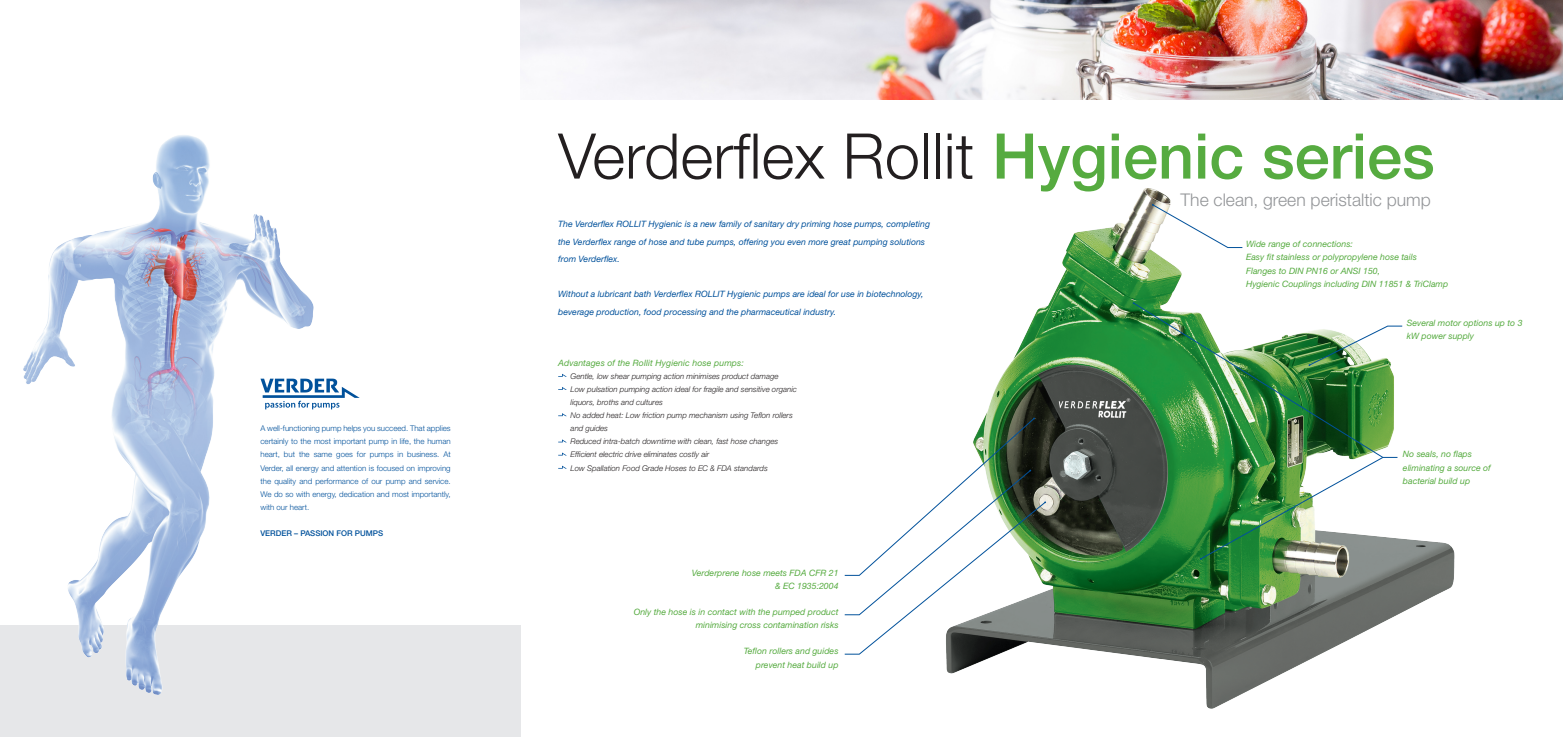
<style>
.page{position:relative;width:1563px;height:737px;background:#fff}
.page>*{position:absolute;margin:0;border:0;box-sizing:border-box;transform-origin:0 0}
.t1{font:300 63px "Helvetica Neue LT Std";letter-spacing:.005em;color:#231f20}
._01_Title{font:300 17.5px "Helvetica Neue LT Std";color:#939598}
._01_Title-2{font:italic 8.75px/13.1px "Helvetica Neue LT Std";color:#56ab40}
._03_Intro{font:italic 8.75px/17.5px "Helvetica Neue LT Std";color:#01519b}
._01_Title-3{font:italic 300 7.88px "Helvetica Neue LT Std";color:#231f20}
._04_Pompeigenschappe{font:300 7.88px/13.1px "Helvetica Neue LT Std";color:#01519b;text-align:justify}
._04_Pompeigenschappe-2{font:500 7.88px "Helvetica Neue LT Std";color:#01519b}
.s1{font-weight:500;color:#56ab40}
</style>
<div class="page">
<div style="left:0;top:625px;width:521px;height:112px;background:#e6e7e9"></div>
<img style="left:23px;top:135px;width:291px;height:560px">
<svg style="left:260px;top:378px;width:100px;height:31px"></svg>
<img style="left:521px;top:0;width:1042px;height:99px">
<svg style="left:558px;top:374px;width:9px;height:3px"></svg>
<svg style="left:558px;top:387px;width:9px;height:3px"></svg>
<svg style="left:558px;top:413px;width:9px;height:3px"></svg>
<svg style="left:558px;top:439px;width:8px;height:3px"></svg>
<svg style="left:558px;top:452px;width:8px;height:3px"></svg>
<img style="left:946px;top:188px;width:509px;height:521px">
<svg style="left:844px;top:417px;width:202px;height:237px"></svg>
<svg style="left:1152px;top:204px;width:91px;height:44px"></svg>
<svg style="left:1133px;top:302px;width:269px;height:258px"></svg>
<p class="_04_Pompeigenschappe" style="left:260px;top:421px;width:192px">A well-functioning pump helps you succeed. That applies certainly to the most important pump in life, the human heart, but the same goes for pumps in business. At Verder, all energy and attention is focused on improving the quality and performance of our pump and service.<br>We do so with energy, dedication and most importantly, with our heart.</p>
<p class="_04_Pompeigenschappe-2" style="left:260px;top:528px;width:124px">VERDER – PASSION FOR PUMPS</p>
<p class="t1" style="left:558px;top:118px;width:878px">Verderflex Rollit <span class="s1">Hygienic series</span></p>
<p class="_03_Intro" style="left:558px;top:215px;width:373px">The Verderflex ROLLIT Hygienic is a new family of sanitary dry priming hose pumps, completing the Verderflex range of hose and tube pumps, offering you even more great pumping solutions from Verderflex.</p>
<p class="_03_Intro" style="left:558px;top:285px;width:367px">Without a lubricant bath Verderflex ROLLIT Hygienic pumps are ideal for use in biotechnology, beverage production, food processing and the pharmaceutical industry.</p>
<p class="_01_Title" style="left:1180px;top:189px;width:252px">The clean, green peristaltic pump</p>
<p class="_01_Title-2" style="left:1246px;top:237px;width:108px">Wide range of connections:</p>
<p class="_01_Title-2" style="left:1246px;top:251px;width:172px">Easy fit stainless or polypropylene hose tails</p>
<p class="_01_Title-2" style="left:1246px;top:264px;width:136px">Flanges to DIN PN16 or ANSI 150,</p>
<p class="_01_Title-2" style="left:1246px;top:277px;width:204px">Hygienic Couplings including DIN 11851 &amp; TriClamp</p>
<p class="_01_Title-2" style="left:558px;top:356px;width:187px">Advantages of the Rollit Hygienic hose pumps:</p>
<p class="_01_Title-3" style="left:570px;top:371px;width:209px">Gentle, low shear pumping action minimises product damage</p>
<p class="_01_Title-3" style="left:570px;top:384px;width:228px">Low pulsation pumping action ideal for fragile and sensitive organic</p>
<p class="_01_Title-3" style="left:570px;top:397px;width:94px">liquors, broths and cultures</p>
<p class="_01_Title-3" style="left:570px;top:410px;width:224px">No added heat: Low friction pump mechanism using Teflon rollers</p>
<p class="_01_Title-3" style="left:570px;top:423px;width:39px">and guides</p>
<p class="_01_Title-3" style="left:570px;top:437px;width:209px">Reduced intra-batch downtime with clean, fast hose changes</p>
<p class="_01_Title-3" style="left:570px;top:450px;width:140px">Efficient electric drive eliminates costly air</p>
<p class="_01_Title-3" style="left:570px;top:463px;width:199px">Low Spallation Food Grade Hoses to EC &amp; FDA standards</p>
<p class="_01_Title-2" style="left:692px;top:566px;width:148px">Verderprene hose meets FDA CFR 21</p>
<p class="_01_Title-2" style="left:775px;top:579px;width:65px">&amp; EC 1935:2004</p>
<p class="_01_Title-2" style="left:634px;top:605px;width:206px;text-align:right">Only the hose is in contact with the pumped product minimising cross contamination risks</p>
<p class="_01_Title-2" style="left:744px;top:644px;width:96px">Teflon rollers and guides</p>
<p class="_01_Title-2" style="left:756px;top:657px;width:84px">prevent heat build up</p>
<p class="_01_Title-2" style="left:1406px;top:316px;width:117px">Several motor options up to 3 kW power supply</p>
<p class="_01_Title-2" style="left:1403px;top:447px;width:71px">No seals, no flaps</p>
<p class="_01_Title-2" style="left:1403px;top:461px;width:89px">eliminating a source of bacterial build up</p>
</div>
